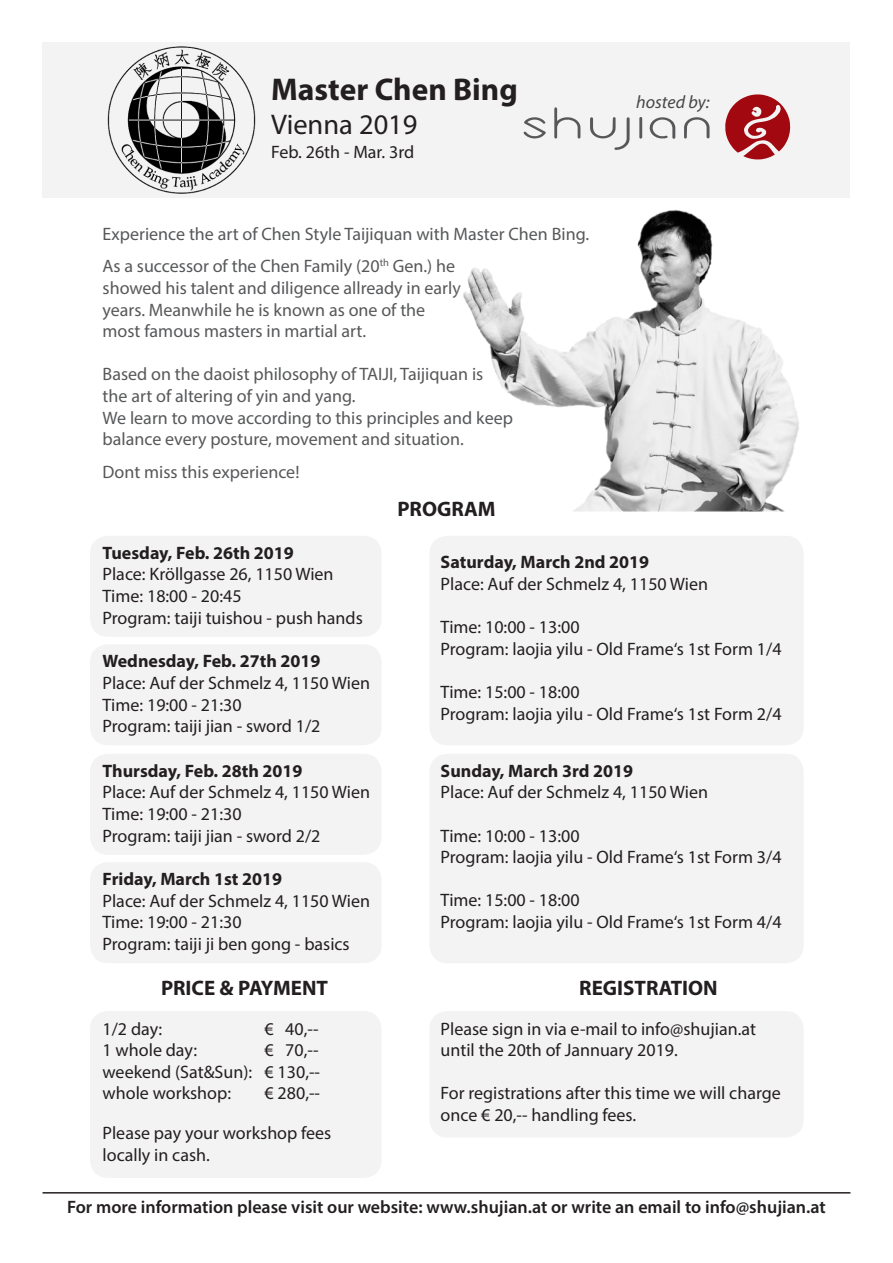
<style>
.page{position:relative;width:893px;height:1263px;background:#fff}
.page>*{position:absolute;margin:0;border:0;box-sizing:border-box;transform-origin:0 0}
.t1{font:700 31.5px "Myriad Pro";color:#231f20}
.t2{font:28.5px "Myriad Pro";color:#231f20}
.t3{font:700 21px "Myriad Pro";color:#231f20}
.t4{font:18px/21.6px "Myriad Pro";color:#231f20}
.t5{font:18px/21.6px "Myriad Pro";color:#57585a}
.t6{font:700 18px "Myriad Pro";color:#231f20}
.t7{font:600 18px "Myriad Pro";color:#231f20}
.t8{font:italic 18px "Myriad Pro";color:#464748}
</style>
<div class="page">
<div style="left:43px;top:43px;width:807px;height:155px;background:#f4f3f3"></div>
<div style="left:429px;top:1011px;width:375px;height:126px;background:#f4f3f3;border-radius:18px"></div>
<div style="left:90px;top:1011px;width:292px;height:167px;background:#f4f3f3;border-radius:18px"></div>
<div style="left:429px;top:536px;width:375px;height:209px;background:#f4f3f3;border-radius:18px"></div>
<div style="left:429px;top:754px;width:375px;height:209px;background:#f4f3f3;border-radius:18px"></div>
<div style="left:90px;top:862px;width:292px;height:101px;background:#f4f3f3;border-radius:18px"></div>
<div style="left:90px;top:754px;width:292px;height:101px;background:#f4f3f3;border-radius:18px"></div>
<div style="left:90px;top:644px;width:292px;height:101px;background:#f4f3f3;border-radius:18px"></div>
<div style="left:90px;top:536px;width:292px;height:101px;background:#f4f3f3;border-radius:18px"></div>
<img style="left:107px;top:46px;width:149px;height:148px">
<svg style="left:554px;top:107px;width:26px;height:32px"></svg>
<svg style="left:649px;top:117px;width:26px;height:22px"></svg>
<svg style="left:523px;top:117px;width:23px;height:22px"></svg>
<svg style="left:590px;top:117px;width:40px;height:33px"></svg>
<svg style="left:684px;top:117px;width:25px;height:21px"></svg>
<svg style="left:639px;top:117px;width:3px;height:22px"></svg>
<svg style="left:725px;top:94px;width:65px;height:65px"></svg>
<img style="left:463px;top:210px;width:336px;height:302px">
<hr style="left:43px;top:1192px;width:807px;height:1px;background:#231f20">
<p class="t1" style="left:271px;top:69px;width:248px">Master Chen Bing</p>
<p class="t2" style="left:271px;top:107px;width:148px">Vienna 2019</p>
<p class="t4" style="left:271px;top:141px;width:144px">Feb. 26th - Mar. 3rd</p>
<p class="t5" style="left:103px;top:223px;width:488px">Experience the art of Chen Style Taijiquan with Master Chen Bing.</p>
<p class="t5" style="left:103px;top:255px;width:354px">As a successor of the Chen Family (20<sup>th</sup> Gen.) he</p>
<p class="t5" style="left:103px;top:277px;width:360px">showed his talent and diligence allready in early years. Meanwhile he is known as one of the most famous masters in martial art.</p>
<p class="t5" style="left:103px;top:363px;width:412px">Based on the daoist philosophy of TAIJI, Taijiquan is<br>the art of altering of yin and yang.<br>We learn to move according to this principles and keep balance every posture, movement and situation.</p>
<p class="t5" style="left:103px;top:460px;width:198px">Dont miss this experience!</p>
<p class="t3" style="left:397px;top:496px;width:100px">PROGRAM</p>
<p class="t8" style="left:636px;top:91px;width:75px">hosted by:</p>
<p class="t6" style="left:103px;top:541px;width:193px">Tuesday, Feb. 26th 2019</p>
<p class="t4" style="left:103px;top:563px;width:233px">Place: Kröllgasse 26, 1150 Wien</p>
<p class="t4" style="left:103px;top:585px;width:140px">Time: 18:00 - 20:45</p>
<p class="t4" style="left:103px;top:606px;width:262px">Program: taiji tuishou - push hands</p>
<p class="t6" style="left:103px;top:649px;width:219px">Wednesday, Feb. 27th 2019</p>
<p class="t4" style="left:103px;top:672px;width:269px">Place: Auf der Schmelz 4, 1150 Wien</p>
<p class="t4" style="left:103px;top:693px;width:140px">Time: 19:00 - 21:30</p>
<p class="t4" style="left:103px;top:715px;width:219px">Program: taiji jian - sword 1/2</p>
<p class="t6" style="left:103px;top:759px;width:201px">Thursday, Feb. 28th 2019</p>
<p class="t4" style="left:103px;top:781px;width:269px">Place: Auf der Schmelz 4, 1150 Wien</p>
<p class="t4" style="left:103px;top:803px;width:140px">Time: 19:00 - 21:30</p>
<p class="t4" style="left:103px;top:824px;width:219px">Program: taiji jian - sword 2/2</p>
<p class="t6" style="left:103px;top:867px;width:181px">Friday, March 1st 2019</p>
<p class="t4" style="left:103px;top:890px;width:269px">Place: Auf der Schmelz 4, 1150 Wien</p>
<p class="t4" style="left:103px;top:911px;width:140px">Time: 19:00 - 21:30</p>
<p class="t4" style="left:103px;top:933px;width:249px">Program: taiji ji ben gong - basics</p>
<p class="t3" style="left:161px;top:974px;width:168px">PRICE &amp; PAYMENT</p>
<p class="t4" style="left:103px;top:1017px;width:61px">1/2 day:</p>
<p class="t4" style="left:265px;top:1017px;width:55px">€ 40,--</p>
<p class="t4" style="left:103px;top:1039px;width:96px">1 whole day:</p>
<p class="t4" style="left:265px;top:1039px;width:55px">€ 70,--</p>
<p class="t4" style="left:103px;top:1061px;width:219px">weekend (Sat&amp;Sun): € 130,--</p>
<p class="t4" style="left:103px;top:1082px;width:130px">whole workshop:</p>
<p class="t4" style="left:265px;top:1082px;width:57px">€ 280,--</p>
<p class="t4" style="left:103px;top:1122px;width:230px">Please pay your workshop fees locally in cash.</p>
<p class="t6" style="left:441px;top:551px;width:210px">Saturday, March 2nd 2019</p>
<p class="t4" style="left:441px;top:573px;width:269px">Place: Auf der Schmelz 4, 1150 Wien</p>
<p class="t4" style="left:441px;top:616px;width:140px">Time: 10:00 - 13:00</p>
<p class="t4" style="left:441px;top:638px;width:342px">Program: laojia yilu - Old Frame‘s 1st Form 1/4</p>
<p class="t4" style="left:441px;top:681px;width:140px">Time: 15:00 - 18:00</p>
<p class="t4" style="left:441px;top:702px;width:342px">Program: laojia yilu - Old Frame‘s 1st Form 2/4</p>
<p class="t6" style="left:441px;top:759px;width:194px">Sunday, March 3rd 2019</p>
<p class="t4" style="left:441px;top:781px;width:269px">Place: Auf der Schmelz 4, 1150 Wien</p>
<p class="t4" style="left:441px;top:824px;width:140px">Time: 10:00 - 13:00</p>
<p class="t4" style="left:441px;top:846px;width:342px">Program: laojia yilu - Old Frame‘s 1st Form 3/4</p>
<p class="t4" style="left:441px;top:889px;width:140px">Time: 15:00 - 18:00</p>
<p class="t4" style="left:441px;top:911px;width:342px">Program: laojia yilu - Old Frame‘s 1st Form 4/4</p>
<p class="t3" style="left:579px;top:974px;width:140px">REGISTRATION</p>
<p class="t4" style="left:441px;top:1017px;width:317px">Please sign in via e-mail to info@shujian.at until the 20th of Jannuary 2019.</p>
<p class="t4" style="left:441px;top:1082px;width:342px">For registrations after this time we will charge once € 20,-- handling fees.</p>
<p class="t7" style="left:67px;top:1195px;width:760px">For more information please visit our website: www.shujian.at or write an email to info@shujian.at</p>
</div>
